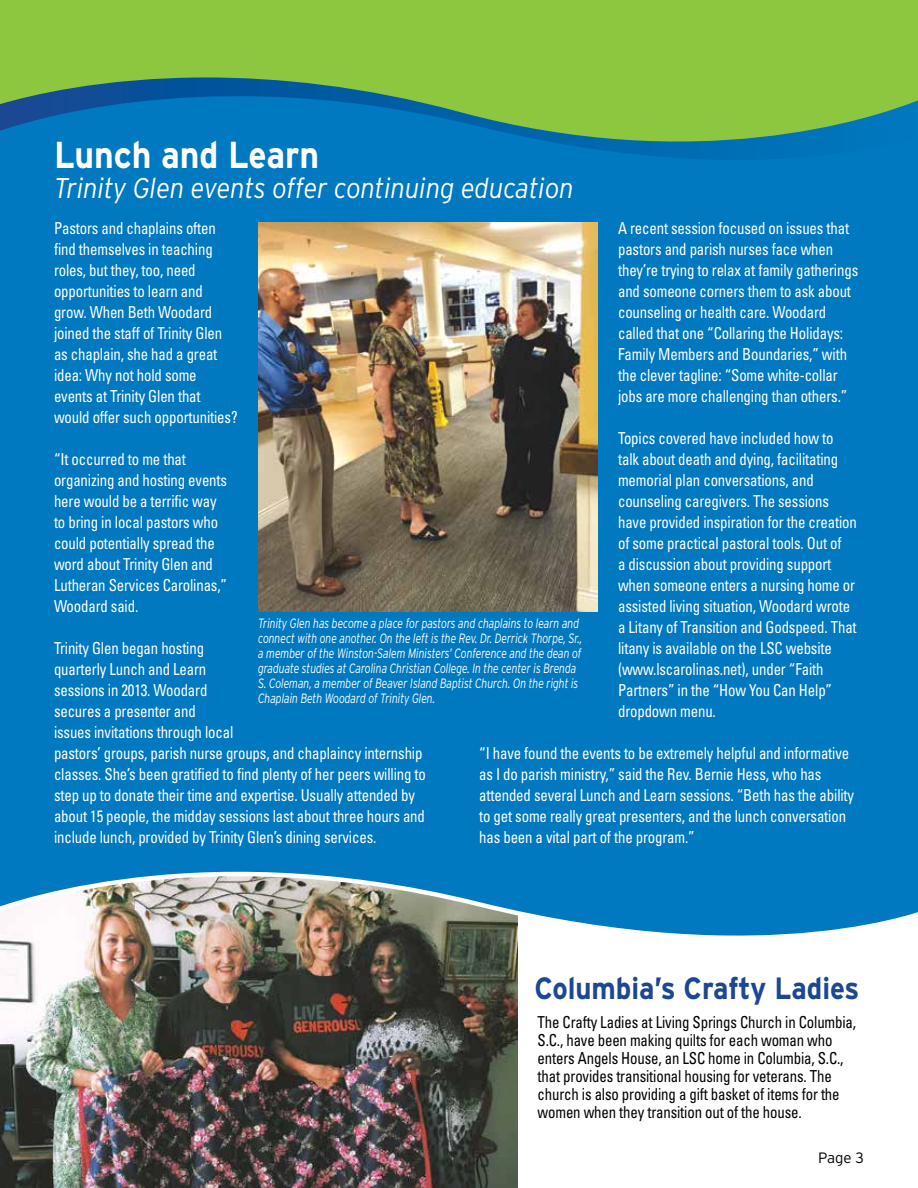
<style>
.page{position:relative;width:918px;height:1188px;background:#fff}
.page>*{position:absolute;margin:0;border:0;box-sizing:border-box;transform-origin:0 0}
.t1{font:700 37.5px "Interstate";color:#fff;scale:.9 1}
.t2{font:700 30.75px "Interstate";color:#1c4792;scale:.9 1}
.t3{font:italic 300 28.5px "Interstate";color:#fff;scale:.9 1}
.t4{font:condensed 16.5px/21px "Univers";letter-spacing:-.01em;color:#fff;scale:.9 1}
.t5{font:condensed 16.5px/18px "Univers";letter-spacing:-.01em;color:#000;scale:.9 1}
.t6{font:300 15px "Interstate";color:#000}
.t7{font:italic 300 13.5px/15px "Interstate";letter-spacing:-.01em;color:#fff;scale:.78 1}
</style>
<div class="page">
<img style="left:0;top:979px;width:517px;height:209px">
<div style="left:0;top:197px;width:918px;height:615px;background:#0079c1"></div>
<svg style="left:0;top:0;width:918px;height:197px;background:#7abb50"></svg>
<svg style="left:0;top:65px;width:918px;height:122px;background:#33908e"></svg>
<img style="left:258px;top:223px;width:340px;height:389px">
<img style="left:6px;top:974px;width:512px;height:5px">
<img style="left:0;top:812px;width:918px;height:162px">
<h1 class="t1" style="left:54px;top:134px;width:296px">Lunch and Learn</h1>
<h3 class="t3" style="left:54px;top:172px;width:579px">Trinity Glen events offer continuing education</h3>
<p class="t4" style="left:54px;top:218px;width:206px">Pastors and chaplains often find themselves in teaching roles, but they, too, need opportunities to learn and grow. When Beth Woodard joined the staff of Trinity Glen as chaplain, she had a great idea: Why not hold some events at Trinity Glen that would offer such opportunities?</p>
<p class="t4" style="left:54px;top:449px;width:194px">“It occurred to me that organizing and hosting events here would be a terrific way to bring in local pastors who could potentially spread the word about Trinity Glen and<br>Lutheran Services Carolinas,”<br>Woodard said.</p>
<p class="t4" style="left:54px;top:638px;width:415px">Trinity Glen began hosting<br>quarterly Lunch and Learn<br>sessions in 2013. Woodard<br>secures a presenter and<br>issues invitations through local<br>pastors’ groups, parish nurse groups, and chaplaincy internship classes. She’s been gratified to find plenty of her peers willing to step up to donate their time and expertise. Usually attended by about 15 people, the midday sessions last about three hours and include lunch, provided by Trinity Glen’s dining services.</p>
<p class="t4" style="left:618px;top:218px;width:268px">A recent session focused on issues that pastors and parish nurses face when they’re trying to relax at family gatherings and someone corners them to ask about counseling or health care. Woodard called that one “Collaring the Holidays:<br>Family Members and Boundaries,” with the clever tagline: “Some white-collar jobs are more challenging than others.”</p>
<p class="t4" style="left:618px;top:428px;width:267px">Topics covered have included how to talk about death and dying, facilitating memorial plan conversations, and counseling caregivers. The sessions have provided inspiration for the creation of some practical pastoral tools. Out of<br>a discussion about providing support when someone enters a nursing home or assisted living situation, Woodard wrote a Litany of Transition and Godspeed. That litany is available on the LSC website (www.lscarolinas.net), under “Faith Partners” in the “How You Can Help” dropdown menu.</p>
<p class="t4" style="left:479px;top:743px;width:418px">“I have found the events to be extremely helpful and informative as I do parish ministry,” said the Rev. Bernie Hess, who has attended several Lunch and Learn sessions. “Beth has the ability to get some really great presenters, and the lunch conversation has been a vital part of the program.”</p>
<p class="t7" style="left:258px;top:616px;width:417px">Trinity Glen has become a place for pastors and chaplains to learn and connect with one another. On the left is the Rev. Dr. Derrick Thorpe, Sr., a member of the Winston-Salem Ministers’ Conference and the dean of graduate studies at Carolina Christian College. In the center is Brenda S. Coleman, a member of Beaver Island Baptist Church. On the right is Chaplain Beth Woodard of Trinity Glen.</p>
<h2 class="t2" style="left:535px;top:971px;width:362px">Columbia’s Crafty Ladies</h2>
<p class="t5" style="left:538px;top:1013px;width:356px">The Crafty Ladies at Living Springs Church in Columbia, S.C., have been making quilts for each woman who enters Angels House, an LSC home in Columbia, S.C., that provides transitional housing for veterans. The church is also providing a gift basket of items for the women when they transition out of the house.</p>
<p class="t6" style="left:818px;top:1149px;width:47px">Page 3</p>
</div>
